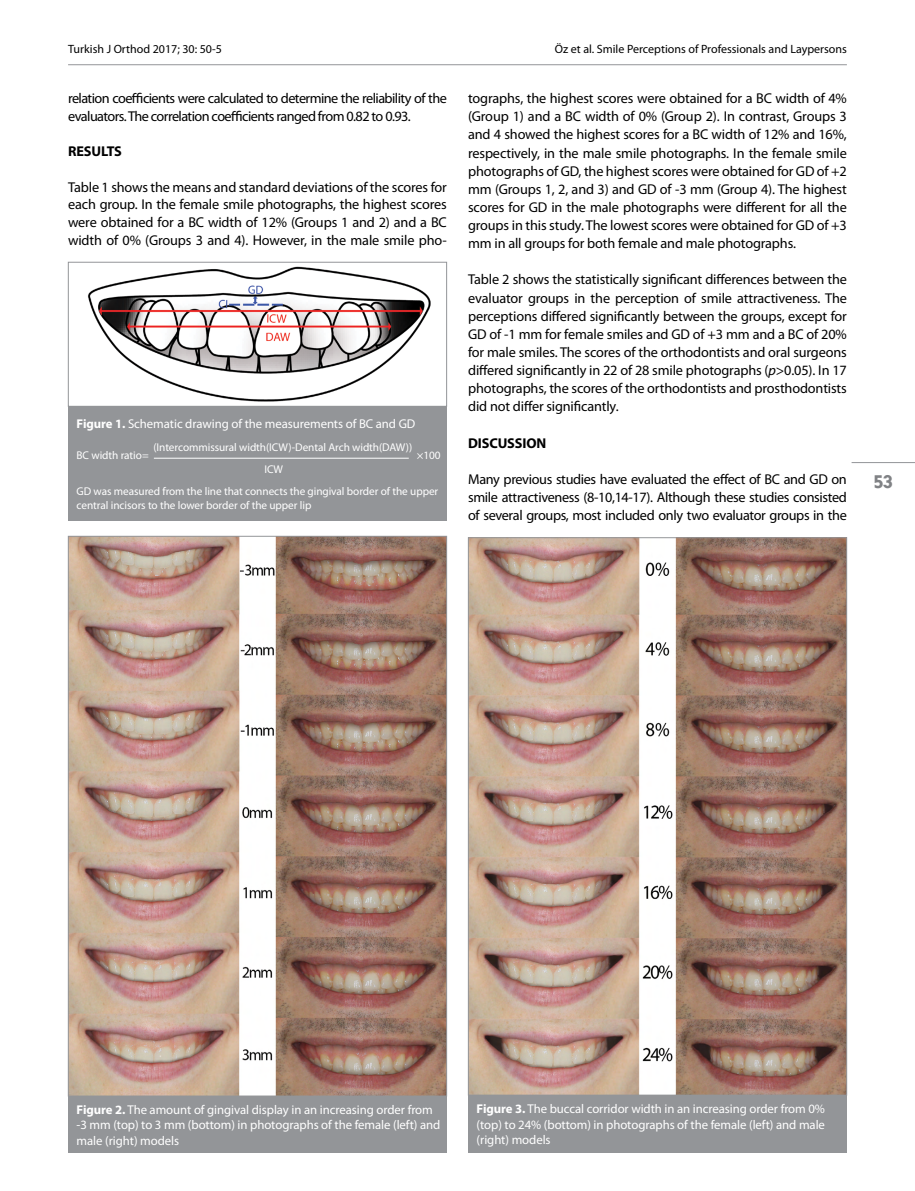
<style>
.page{position:relative;width:915px;height:1191px;background:#fff}
.page>*{position:absolute;margin:0;border:0;box-sizing:border-box;transform-origin:0 0}
.t1{font:18px "billcorporatenarrow super";color:#808285}
.t2{font:14.25px/18.1px "Myriad Pro";letter-spacing:-.025em;color:#000;text-align:justify}
.t3{font:700 14.25px "Myriad Pro";letter-spacing:-.01em;color:#000}
.t4{font:12.75px/15.3px "Myriad Pro";letter-spacing:-.005em;color:#fff}
.t5{font:12px "Myriad Pro";color:#000}
.t6{font:11.25px/22px "Myriad Pro";letter-spacing:-.005em;color:#fff}
.s1{font-weight:700}
.s2{font-style:italic}
</style>
<div class="page">
<hr style="left:68px;top:64px;width:778px;height:1px;background:#939598">
<hr style="left:851px;top:462px;width:63px;height:1px;background:#939598">
<img style="left:70px;top:538px;width:374px;height:556px">
<div style="left:68px;top:1096px;width:378px;height:56px;background:#939598"></div>
<img style="left:470px;top:539px;width:374px;height:554px">
<div style="left:468px;top:1095px;width:378px;height:57px;background:#939598"></div>
<img style="left:88px;top:266px;width:343px;height:136px">
<div style="left:68px;top:262px;width:378px;height:144px;border:1px solid #939598"></div>
<div style="left:68px;top:406px;width:378px;height:114px;background:#939598"></div>
<hr style="left:154px;top:458px;width:254px;height:1px;background:#fff">
<p class="t5" style="left:68px;top:42px;width:155px">Turkish J Orthod 2017; 30: 50-5</p>
<p class="t5" style="left:554px;top:42px;width:293px">Öz et al. Smile Perceptions of Professionals and Laypersons</p>
<p class="t2" style="left:68px;top:89px;width:380px;line-height:17.7px">relation coefficients were calculated to determine the reliability of the evaluators. The correlation coefficients ranged from 0.82 to 0.93.</p>
<p class="t3" style="left:68px;top:142px;width:55px">RESULTS</p>
<p class="t2" style="left:68px;top:178px;width:380px;line-height:17.7px">Table 1 shows the means and standard deviations of the scores for each group. In the female smile photographs, the highest scores were obtained for a BC width of 12% (Groups 1 and 2) and a BC width of 0% (Groups 3 and 4). However, in the male smile pho-</p>
<p class="t4" style="left:77px;top:415px;width:340px"><span class="s1">Figure 1.</span> Schematic drawing of the measurements of BC and GD</p>
<p class="t6" style="left:77px;top:444px;width:74px">BC width ratio=</p>
<p class="t6" style="left:153px;top:436px;width:260px">(Intercommissural width(ICW)-Dental Arch width(DAW))</p>
<p class="t6" style="left:416px;top:444px;width:25px">×100</p>
<p class="t6" style="left:77px;top:458px;width:363px;text-indent:188px">ICW<br>GD was measured from the line that connects the gingival border of the upper</p>
<p class="t6" style="left:77px;top:494px;width:236px">central incisors to the lower border of the upper lip</p>
<p class="t2" style="left:468px;top:89px;width:380px">tographs, the highest scores were obtained for a BC width of 4% (Group 1) and a BC width of 0% (Group 2). In contrast, Groups 3 and 4 showed the highest scores for a BC width of 12% and 16%, respectively, in the male smile photographs. In the female smile photographs of GD, the highest scores were obtained for GD of +2 mm (Groups 1, 2, and 3) and GD of -3 mm (Group 4). The highest scores for GD in the male photographs were different for all the groups in this study. The lowest scores were obtained for GD of +3 mm in all groups for both female and male photographs.</p>
<p class="t2" style="left:468px;top:270px;width:380px">Table 2 shows the statistically significant differences between the evaluator groups in the perception of smile attractiveness. The perceptions differed significantly between the groups, except for GD of -1 mm for female smiles and GD of +3 mm and a BC of 20% for male smiles. The scores of the orthodontists and oral surgeons differed significantly in 22 of 28 smile photographs (<span class="s2">p</span>&gt;0.05). In 17 photographs, the scores of the orthodontists and prosthodontists did not differ significantly.</p>
<p class="t3" style="left:468px;top:433px;width:80px">DISCUSSION</p>
<p class="t2" style="left:468px;top:470px;width:380px">Many previous studies have evaluated the effect of BC and GD on smile attractiveness (8-10,14-17). Although these studies consisted of several groups, most included only two evaluator groups in the</p>
<p class="t1" style="left:873px;top:469px;width:20px">53</p>
<p class="t4" style="left:77px;top:1101px;width:365px"><span class="s1">Figure 2.</span> The amount of gingival display in an increasing order from -3 mm (top) to 3 mm (bottom) in photographs of the female (left) and male (right) models</p>
<p class="t4" style="left:476px;top:1101px;width:350px;text-align:justify"><span class="s1">Figure 3.</span> The buccal corridor width in an increasing order from 0% (top) to 24% (bottom) in photographs of the female (left) and male (right) models</p>
</div>
